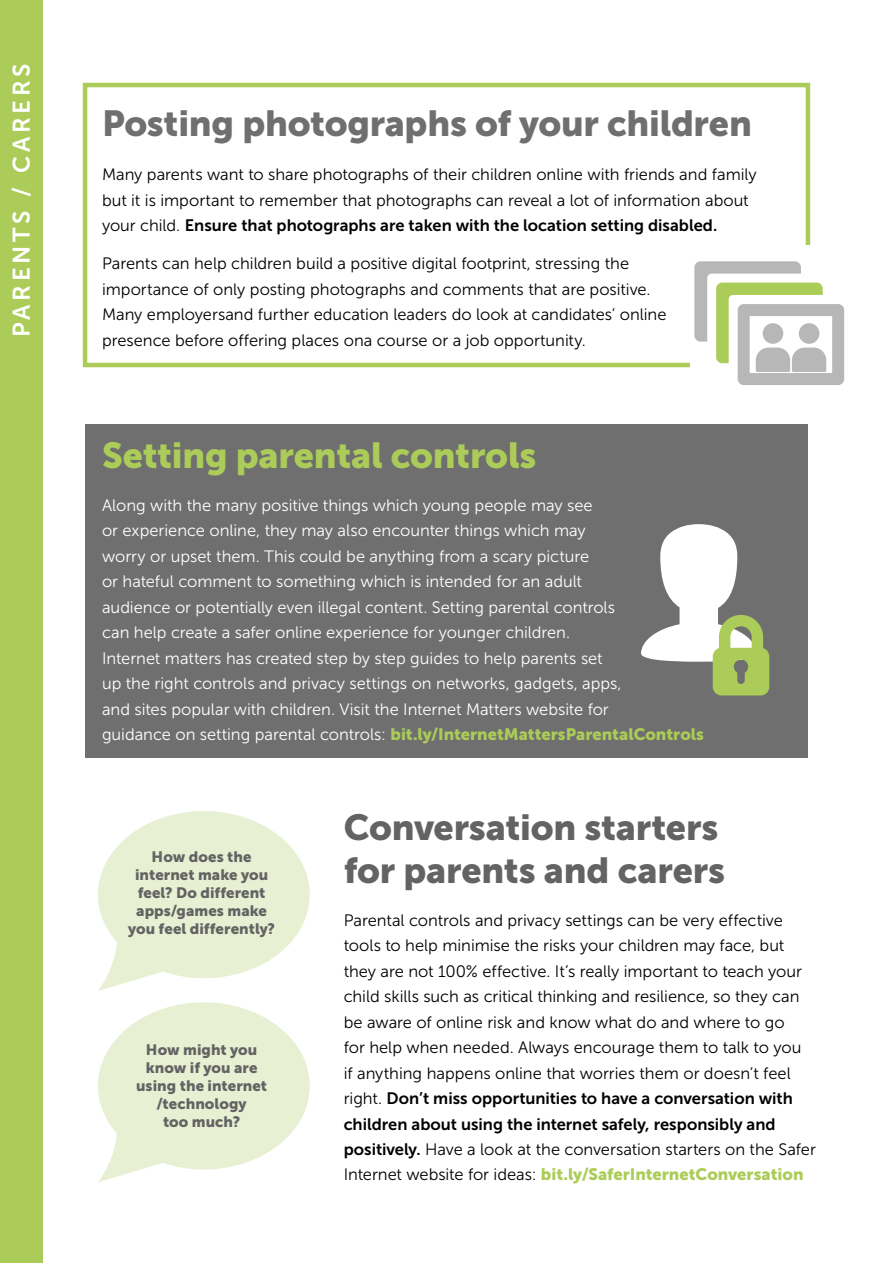
<style>
.page{position:relative;width:893px;height:1263px;background:#fff}
.page>*{position:absolute;margin:0;border:0;box-sizing:border-box;transform-origin:0 0}
.t1{font:36px/43.2px "Museo Sans 900";letter-spacing:-.005em;color:#646363}
.t2{font:36px "Museo Sans 900";letter-spacing:-.01em;color:#706f6f}
.t3{font:36px "Museo Sans 900";letter-spacing:-.005em;color:#abcc58}
.t4{font:24px "Museo Sans 700";letter-spacing:.15em;color:#fff}
.t5{font:16.5px/25.5px "Museo Sans 300";color:#000}
.t6{font:16.5px/25.5px "Museo Sans 300";color:#fff}
.t7{font:16.5px/25.5px "Museo Sans 700";color:#000}
.t8{font:16.5px "Museo Sans 900";color:#abcc58}
.t9{font:15px/18px "Museo Sans 900";letter-spacing:.005em;color:#646363;text-align:center}
.s1{font-family:"Museo Sans 300"}
.s2{font-family:"Museo Sans 300";color:#fff}
.s3{font-family:"Museo Sans 700"}
.s4{font-family:"Museo Sans 300";color:#000}
</style>
<div class="page">
<div style="left:83px;top:83px;width:727px;height:284px;border:4px solid #abcc58"></div>
<div style="left:0;top:0;width:43px;height:1263px;background:#abcc58"></div>
<div style="left:85px;top:424px;width:723px;height:333px;background:#706f6f"></div>
<svg style="left:641px;top:524px;width:128px;height:171px"></svg>
<div style="left:690px;top:245px;width:159px;height:130px;background:#fff"></div>
<svg style="left:694px;top:261px;width:150px;height:124px"></svg>
<svg style="left:98px;top:811px;width:212px;height:180px"></svg>
<svg style="left:98px;top:1002px;width:212px;height:180px"></svg>
<h2 class="t4" style="left:8px;top:337px;width:275px;rotate:-90deg">PARENTS / CARERS</h2>
<h1 class="t2" style="left:102px;top:103px;width:651px">Posting photographs of your children</h1>
<p class="t5" style="left:102px;top:162px;width:656px">Many parents want to share photographs of their children online with friends and family but it is important to remember that photographs can reveal a lot of information about</p>
<p class="t7" style="left:102px;top:213px;width:617px"><span class="s1">your child.</span> Ensure that photographs are taken with the location setting disabled.</p>
<p class="t5" style="left:102px;top:251px;width:566px">Parents can help children build a positive digital footprint, stressing the importance of only posting photographs and comments that are positive.<br>Many employersand further education leaders do look at candidates’ online presence before offering places ona course or a job opportunity.</p>
<h1 class="t3" style="left:102px;top:435px;width:436px">Setting parental controls</h1>
<p class="t6" style="left:102px;top:492px;width:521px">Along with the many positive things which young people may see<br>or experience online, they may also encounter things which may worry or upset them. This could be anything from a scary picture<br>or hateful comment to something which is intended for an adult audience or potentially even illegal content. Setting parental controls can help create a safer online experience for younger children.<br>Internet matters has created step by step guides to help parents set up the right controls and privacy settings on networks, gadgets, apps, and sites popular with children. Visit the Internet Matters website for</p>
<p class="t8" style="left:102px;top:725px;width:603px"><span class="s2">guidance on setting parental controls:</span> bit.ly/InternetMattersParentalControls</p>
<p class="t9" style="left:128px;top:847px;width:148px">How does the internet make you feel? Do different apps/games make you feel differently?</p>
<p class="t9" style="left:136px;top:1041px;width:132px">How might you know if you are using the internet /technology<br>too much?</p>
<h1 class="t1" style="left:344px;top:805px;width:383px">Conversation starters for parents and carers</h1>
<p class="t5" style="left:344px;top:907px;width:460px">Parental controls and privacy settings can be very effective tools to help minimise the risks your children may face, but they are not 100% effective. It’s really important to teach your child skills such as critical thinking and resilience, so they can be aware of online risk and know what do and where to go for help when needed. Always encourage them to talk to you if anything happens online that worries them or doesn’t feel</p>
<p class="t7" style="left:344px;top:1085px;width:451px"><span class="s1">right.</span> Don’t miss opportunities to have a conversation with children about using the internet safely, responsibly and</p>
<p class="t5" style="left:344px;top:1137px;width:474px"><span class="s3">positively.</span> Have a look at the conversation starters on the Safer</p>
<p class="t8" style="left:344px;top:1165px;width:461px"><span class="s4">Internet website for ideas:</span> bit.ly/SaferInternetConversation</p>
</div>
